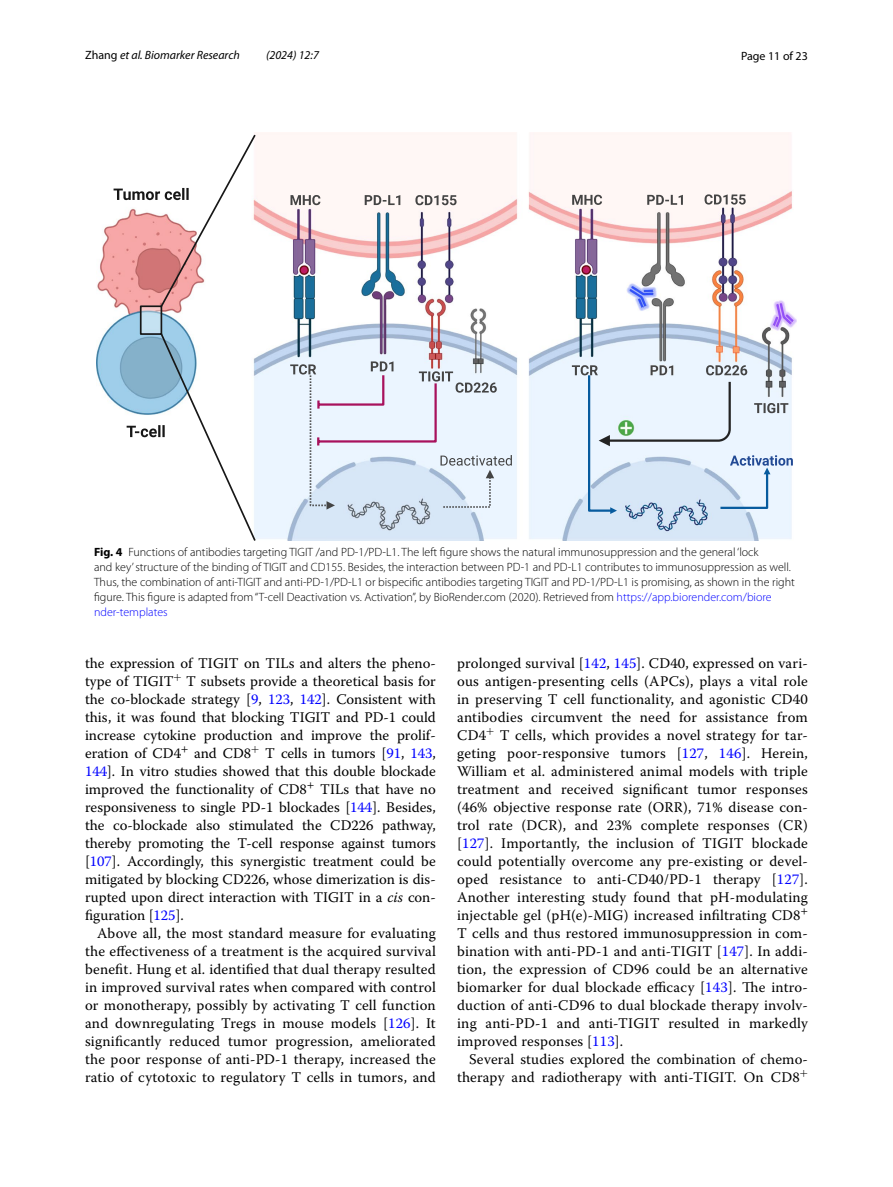
<style>
.page{position:relative;width:893px;height:1187px;background:#fff}
.page>*{position:absolute;margin:0;border:0;box-sizing:border-box;transform-origin:0 0}
.t1{font:14.7px/18px "Warnock Pro";letter-spacing:.01em;color:#000;text-align:justify}
.t2{font:300 12px/15px "Myriad Pro";color:#000}
.t3{font:italic 12px "Myriad Pro";color:#000}
.t4{font:12px "Myriad Pro";color:#000}
.s1{font-style:normal}
.s2{font-weight:700}
.s3{color:#00f}
.s4{font-style:italic}
</style>
<div class="page">
<img style="left:96px;top:133px;width:701px;height:407px">
<svg style="left:114px;top:188px;width:25px;height:12px"></svg>
<svg style="left:127px;top:425px;width:12px;height:12px"></svg>
<svg style="left:290px;top:195px;width:30px;height:10px"></svg>
<svg style="left:365px;top:195px;width:35px;height:10px"></svg>
<svg style="left:139px;top:133px;width:118px;height:408px"></svg>
<svg style="left:572px;top:195px;width:30px;height:10px"></svg>
<svg style="left:647px;top:195px;width:36px;height:10px"></svg>
<svg style="left:415px;top:195px;width:42px;height:10px"></svg>
<svg style="left:290px;top:361px;width:222px;height:148px;background:#dee5f2"></svg>
<svg style="left:704px;top:194px;width:42px;height:10px"></svg>
<svg style="left:572px;top:365px;width:221px;height:149px;background:#d6e3f0"></svg>
<p class="t3" style="left:85px;top:48px;width:156px"><span class="s1">Zhang</span> et al. Biomarker Research</p>
<p class="t3" style="left:266px;top:48px;width:54px">(2024) 12:7</p>
<p class="t4" style="left:741px;top:48px;width:68px">Page 11 of 23</p>
<p class="t2" style="left:94px;top:544px;width:702px"><span class="s2">Fig. 4</span> Functions of antibodies targeting TIGIT /and PD-1/PD-L1. The left figure shows the natural immunosuppression and the general ‘lock<br>and key’ structure of the binding of TIGIT and CD155. Besides, the interaction between PD-1 and PD-L1 contributes to immunosuppression as well.<br>Thus, the combination of anti-TIGIT and anti-PD-1/PD-L1 or bispecific antibodies targeting TIGIT and PD-1/PD-L1 is promising, as shown in the right figure. This figure is adapted from“T-cell Deactivation vs. Activation”, by BioRender.com (2020). Retrieved from <span class="s3">https://app.biorender.com/biore nder-templates</span></p>
<p class="t1" style="left:85px;top:653px;width:352px">the expression of TIGIT on TILs and alters the pheno&shy;type of TIGIT<sup>+</sup> T subsets provide a theoretical basis for the co-blockade strategy [<span class="s3">9</span>, <span class="s3">123</span>, <span class="s3">142</span>]. Consistent with this, it was found that blocking TIGIT and PD-1 could increase cytokine production and improve the prolif&shy;eration of CD4<sup>+</sup> and CD8<sup>+</sup> T cells in tumors [<span class="s3">91</span>, <span class="s3">143</span>, <span class="s3">144</span>]. In vitro studies showed that this double blockade improved the functionality of CD8<sup>+</sup> TILs that have no responsiveness to single PD-1 blockades [<span class="s3">144</span>]. Besides, the co-blockade also stimulated the CD226 pathway, thereby promoting the T-cell response against tumors [<span class="s3">107</span>]. Accordingly, this synergistic treatment could be mitigated by blocking CD226, whose dimerization is dis&shy;rupted upon direct interaction with TIGIT in a <span class="s4">cis</span> con&shy;figuration [<span class="s3">125</span>].</p>
<p class="t1" style="left:85px;top:923px;width:352px;text-indent:12px">Above all, the most standard measure for evaluating the effectiveness of a treatment is the acquired survival benefit. Hung et al. identified that dual therapy resulted in improved survival rates when compared with control or monotherapy, possibly by activating T cell function and downregulating Tregs in mouse models [<span class="s3">126</span>]. It significantly reduced tumor progression, ameliorated the poor response of anti-PD-1 therapy, increased the ratio of cytotoxic to regulatory T cells in tumors, and</p>
<p class="t1" style="left:457px;top:653px;width:352px">prolonged survival [<span class="s3">142</span>, <span class="s3">145</span>]. CD40, expressed on vari&shy;ous antigen-presenting cells (APCs), plays a vital role in preserving T cell functionality, and agonistic CD40 antibodies circumvent the need for assistance from CD4<sup>+</sup> T cells, which provides a novel strategy for tar&shy;geting poor-responsive tumors [<span class="s3">127</span>, <span class="s3">146</span>]. Herein, William et al. administered animal models with triple treatment and received significant tumor responses (46% objective response rate (ORR), 71% disease con&shy;trol rate (DCR), and 23% complete responses (CR) [<span class="s3">127</span>]. Importantly, the inclusion of TIGIT blockade could potentially overcome any pre-existing or devel&shy;oped resistance to anti-CD40/PD-1 therapy [<span class="s3">127</span>].<br>Another interesting study found that pH-modulating injectable gel (pH(e)-MIG) increased infiltrating CD8<sup>+ </sup>T cells and thus restored immunosuppression in com&shy;bination with anti-PD-1 and anti-TIGIT [<span class="s3">147</span>]. In addi&shy;tion, the expression of CD96 could be an alternative biomarker for dual blockade efficacy [<span class="s3">143</span>]. The intro&shy;duction of anti-CD96 to dual blockade therapy involv&shy;ing anti-PD-1 and anti-TIGIT resulted in markedly improved responses [<span class="s3">113</span>].</p>
<p class="t1" style="left:457px;top:1049px;width:352px;text-align:right">Several studies explored the combination of chemo&shy;therapy and radiotherapy with anti-TIGIT. On CD8<sup>+</sup></p>
</div>
